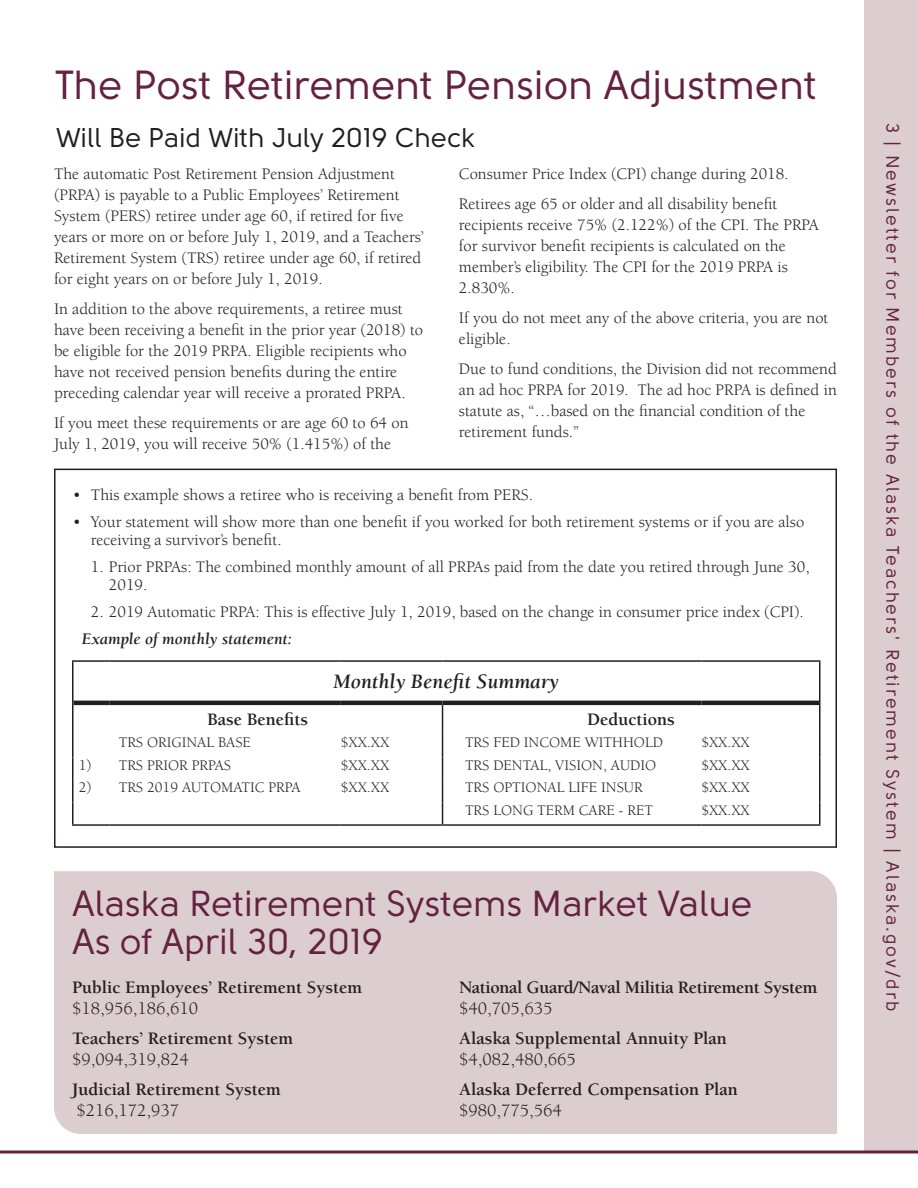
<style>
.page{position:relative;width:918px;height:1188px;background:#fff}
.page>*{position:absolute;margin:0;border:0;box-sizing:border-box;transform-origin:0 0}
.t1{font:40.5px "Solomon Sans Normal";color:#642140}
.t2{font:36px/37.5px "Solomon Sans Normal";color:#642140}
.t3{font:27px "Solomon Sans Normal";color:#231f20}
.t4{font:italic 700 21px "Berkeley Std";color:#231f20}
.t5{font:700 18px "Berkeley Std";color:#231f20}
.t6{font:18px "Berkeley Std";color:#231f20}
.t7{font:18px "Solomon Sans Normal";letter-spacing:.11em;color:#642140}
.t8{font:700 18px "Berkeley Std";letter-spacing:-.02em;color:#231f20}
.t9{font:16.5px/21px "Berkeley Std";color:#231f20}
.t10{font:italic 700 16.5px "Berkeley Std";color:#231f20}
.t11{font:15px "Berkeley Std";color:#231f20}
</style>
<div class="page">
<div style="left:864px;top:0;width:54px;height:1152px;background:#dbcdd0"></div>
<svg style="left:0;top:1150px;width:918px;height:4px;background:#8a576f"></svg>
<div style="left:54px;top:469px;width:783px;height:379px;border:2px solid #231f20"></div>
<hr style="left:72px;top:662px;width:2px;height:41px;background:#231f20">
<hr style="left:72px;top:660px;width:38px;height:2px;background:#231f20">
<hr style="left:110px;top:660px;width:231px;height:2px;background:#231f20">
<hr style="left:341px;top:660px;width:102px;height:2px;background:#231f20">
<hr style="left:443px;top:660px;width:258px;height:2px;background:#231f20">
<hr style="left:701px;top:660px;width:119px;height:2px;background:#231f20">
<hr style="left:819px;top:662px;width:1px;height:41px;background:#231f20">
<hr style="left:72px;top:703px;width:2px;height:32px;background:#231f20">
<hr style="left:74px;top:701px;width:36px;height:4px;background:#231f20">
<hr style="left:110px;top:701px;width:231px;height:4px;background:#231f20">
<hr style="left:341px;top:701px;width:102px;height:4px;background:#231f20">
<hr style="left:442px;top:705px;width:1px;height:30px;background:#231f20">
<hr style="left:443px;top:701px;width:258px;height:4px;background:#231f20">
<hr style="left:701px;top:701px;width:118px;height:4px;background:#231f20">
<hr style="left:819px;top:703px;width:1px;height:32px;background:#231f20">
<hr style="left:72px;top:735px;width:2px;height:23px;background:#231f20">
<hr style="left:72px;top:758px;width:2px;height:22px;background:#231f20">
<hr style="left:72px;top:780px;width:2px;height:23px;background:#231f20">
<hr style="left:72px;top:803px;width:2px;height:21px;background:#231f20">
<hr style="left:72px;top:824px;width:38px;height:2px;background:#231f20">
<hr style="left:110px;top:824px;width:231px;height:2px;background:#231f20">
<hr style="left:341px;top:824px;width:102px;height:2px;background:#231f20">
<svg style="left:442px;top:735px;width:1px;height:89px"></svg>
<hr style="left:443px;top:824px;width:258px;height:2px;background:#231f20">
<svg style="left:819px;top:735px;width:1px;height:89px"></svg>
<hr style="left:701px;top:824px;width:119px;height:2px;background:#231f20">
<div style="left:54px;top:871px;width:783px;height:263px;background:#dbcdd0"></div>
<h1 class="t1" style="left:55px;top:62px;width:763px">The Post Retirement Pension Adjustment</h1>
<h3 class="t3" style="left:55px;top:123px;width:421px">Will Be Paid With July 2019 Check</h3>
<p class="t9" style="left:54px;top:164px;width:372px">The automatic Post Retirement Pension Adjustment (PRPA) is payable to a Public Employees’ Retirement System (PERS) retiree under age 60, if retired for five years or more on or before July 1, 2019, and a Teachers’ Retirement System (TRS) retiree under age 60, if retired for eight years on or before July 1, 2019.</p>
<p class="t9" style="left:54px;top:299px;width:371px">In addition to the above requirements, a retiree must have been receiving a benefit in the prior year (2018) to be eligible for the 2019 PRPA. Eligible recipients who have not received pension benefits during the entire preceding calendar year will receive a prorated PRPA.</p>
<p class="t9" style="left:54px;top:413px;width:356px">If you meet these requirements or are age 60 to 64 on<br>July 1, 2019, you will receive 50% (1.415%) of the</p>
<p class="t9" style="left:459px;top:159px;width:331px;line-height:30px">Consumer Price Index (CPI) change during 2018.<br>Retirees age 65 or older and all disability benefit</p>
<p class="t9" style="left:459px;top:215px;width:361px">recipients receive 75% (2.122%) of the CPI. The PRPA for survivor benefit recipients is calculated on the member’s eligibility. The CPI for the 2019 PRPA is 2.830%.</p>
<p class="t9" style="left:459px;top:308px;width:371px">If you do not meet any of the above criteria, you are not eligible.</p>
<p class="t9" style="left:459px;top:359px;width:380px">Due to fund conditions, the Division did not recommend an ad hoc PRPA for 2019. The ad hoc PRPA is defined in statute as, “…based on the financial condition of the retirement funds.”</p>
<p class="t9" style="left:73px;top:485px;width:462px">• This example shows a retiree who is receiving a benefit from PERS.</p>
<p class="t9" style="left:91px;top:513px;width:715px;line-height:18px;text-indent:-18px">• Your statement will show more than one benefit if you worked for both retirement systems or if you are also receiving a survivor’s benefit.</p>
<p class="t9" style="left:109px;top:558px;width:702px;line-height:18px;text-indent:-18px">1. Prior PRPAs: The combined monthly amount of all PRPAs paid from the date you retired through June 30,<br>2019.</p>
<p class="t9" style="left:91px;top:602px;width:715px">2. 2019 Automatic PRPA: This is effective July 1, 2019, based on the change in consumer price index (CPI).</p>
<p class="t10" style="left:82px;top:630px;width:212px">Example of monthly statement:</p>
<p class="t4" style="left:333px;top:670px;width:227px">Monthly Benefit Summary</p>
<p class="t5" style="left:207px;top:709px;width:103px">Base Benefits</p>
<p class="t5" style="left:587px;top:709px;width:89px">Deductions</p>
<p class="t11" style="left:119px;top:734px;width:134px">TRS ORIGINAL BASE</p>
<p class="t11" style="left:341px;top:734px;width:50px">$XX.XX</p>
<p class="t11" style="left:465px;top:734px;width:200px">TRS FED INCOME WITHHOLD</p>
<p class="t11" style="left:701px;top:734px;width:50px">$XX.XX</p>
<p class="t11" style="left:79px;top:757px;width:154px">1) TRS PRIOR PRPAS</p>
<p class="t11" style="left:341px;top:757px;width:50px">$XX.XX</p>
<p class="t11" style="left:465px;top:757px;width:193px">TRS DENTAL, VISION, AUDIO</p>
<p class="t11" style="left:701px;top:757px;width:50px">$XX.XX</p>
<p class="t11" style="left:79px;top:779px;width:223px">2) TRS 2019 AUTOMATIC PRPA</p>
<p class="t11" style="left:341px;top:779px;width:50px">$XX.XX</p>
<p class="t11" style="left:465px;top:779px;width:179px">TRS OPTIONAL LIFE INSUR</p>
<p class="t11" style="left:701px;top:779px;width:50px">$XX.XX</p>
<p class="t11" style="left:465px;top:802px;width:190px">TRS LONG TERM CARE - RET</p>
<p class="t11" style="left:701px;top:802px;width:50px">$XX.XX</p>
<h2 class="t2" style="left:72px;top:885px;width:682px">Alaska Retirement Systems Market Value<br>As of April 30, 2019</h2>
<p class="t5" style="left:72px;top:977px;width:292px">Public Employees’ Retirement System</p>
<p class="t6" style="left:72px;top:998px;width:128px">$18,956,186,610</p>
<p class="t5" style="left:72px;top:1028px;width:223px">Teachers’ Retirement System</p>
<p class="t6" style="left:72px;top:1049px;width:118px">$9,094,319,824</p>
<p class="t5" style="left:72px;top:1079px;width:210px">Judicial Retirement System</p>
<p class="t6" style="left:76px;top:1100px;width:104px">$216,172,937</p>
<p class="t8" style="left:459px;top:977px;width:360px">National Guard/Naval Militia Retirement System</p>
<p class="t6" style="left:459px;top:998px;width:95px">$40,705,635</p>
<p class="t5" style="left:459px;top:1029px;width:269px">Alaska Supplemental Annuity Plan</p>
<p class="t6" style="left:459px;top:1049px;width:118px">$4,082,480,665</p>
<p class="t5" style="left:459px;top:1080px;width:280px">Alaska Deferred Compensation Plan</p>
<p class="t6" style="left:459px;top:1100px;width:104px">$980,775,564</p>
<p class="t7" style="left:903px;top:123px;width:890px;rotate:90deg">3 | Newsletter for Members of the Alaska Teachers' Retirement System | Alaska.gov/drb</p>
</div>
